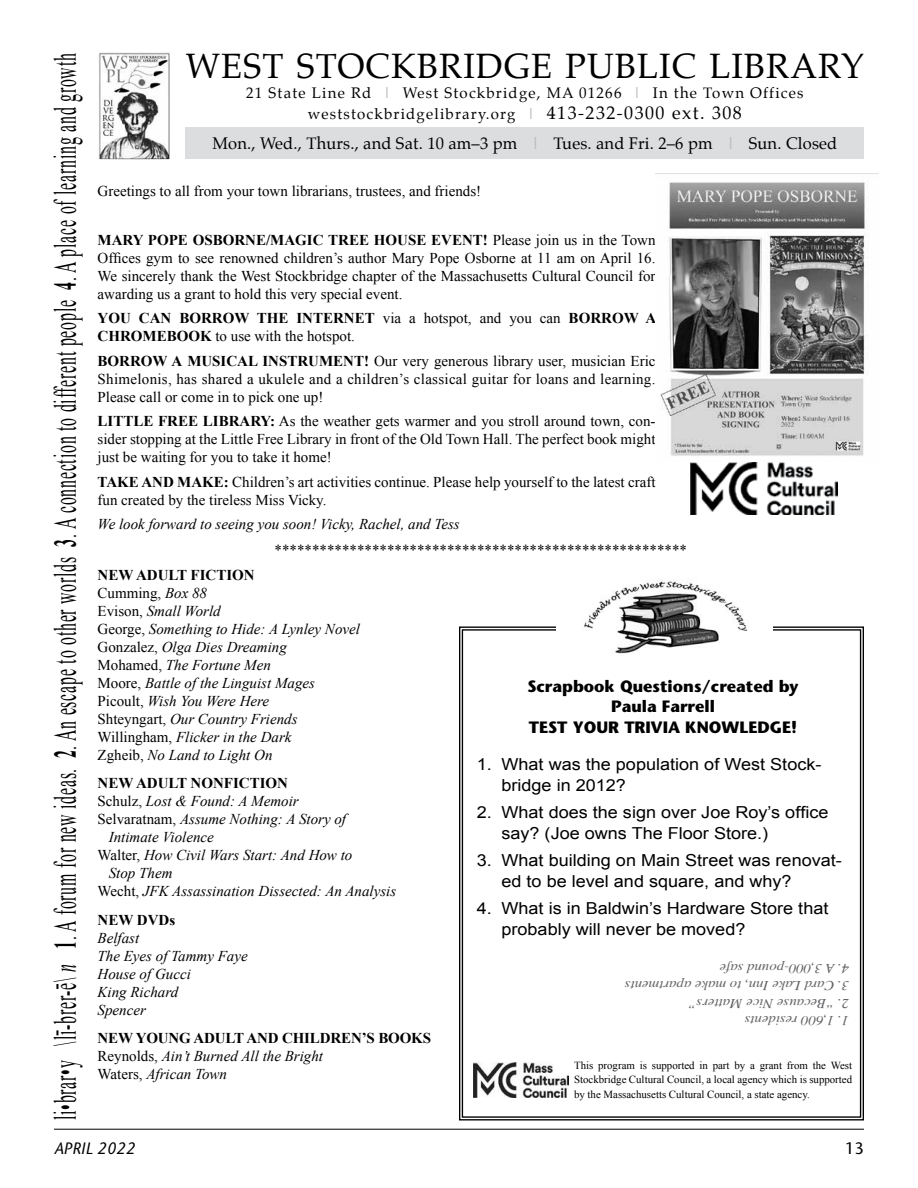
<style>
.page{position:relative;width:918px;height:1188px;background:#fff}
.page>*{position:absolute;margin:0;border:0;box-sizing:border-box;transform-origin:0 0}
.t1{font:34.5px "Palatino";letter-spacing:.03em;color:#000}
.t2{font:31.5px "Times New Roman";letter-spacing:.05em;color:#000;scale:.5 1}
.t3{font:16.5px/21px "Arial";color:#000;scale:1.09 1}
.t4{font:700 16.5px/20.5px "Stone Sans";color:#000;text-align:center}
.t5{font:16.5px "Palatino";letter-spacing:.01em;color:#000}
.t6{font:italic 16.5px "Stone Sans";color:#000}
.t7{font:16.5px "Stone Sans";color:#000}
.t8{font:15px/18px "Times New Roman";color:#000;text-align:justify}
.t9{font:italic 15px/18px "Times New Roman";color:#000}
.t10{font:15px/21px "Palatino";letter-spacing:.08em;color:#000;text-align:center}
.t11{font:700 15px "Times New Roman";color:#000}
.t12{font:italic 13.5px "Times";color:#636466;scale:1.09 1}
.t13{font:10.8px/14.5px "Times New Roman";color:#000;text-align:justify}
.s1{font-style:italic}
.s2{font-weight:700}
.s3{font-weight:700;color:#bcbec0}
.s4{font-size:18px}
.s5{font-weight:700;font-style:normal}
.s6{font-style:normal}
</style>
<div class="page">
<hr style="left:54px;top:1129px;width:810px;height:1px;background:#000">
<div style="left:186px;top:128px;width:678px;height:31px;background:#dcddde"></div>
<img style="left:98px;top:52px;width:72px;height:108px">
<svg style="left:459px;top:626px;width:405px;height:495px"></svg>
<img style="left:556px;top:581px;width:217px;height:79px">
<img style="left:473px;top:1063px;width:96px;height:34px">
<img style="left:660px;top:182px;width:207px;height:274px">
<img style="left:691px;top:462px;width:146px;height:53px">
<h2 class="t2" style="left:44px;top:1120px;width:2135px;rotate:-90deg">li•brar•y \lī-brer-ē\ <span class="s1">n</span> <span class="s2">1</span>. A forum for new ideas. <span class="s2">2</span>. An escape to other worlds <span class="s2">3</span>. A connection to different people <span class="s2">4</span>. A place of learning and growth</h2>
<h1 class="t1" style="left:186px;top:38px;width:680px">WEST STOCKBRIDGE PUBLIC LIBRARY</h1>
<p class="t10" style="left:246px;top:82px;width:559px">21 State Line Rd <span class="s3">|</span> West Stockbridge, MA 01266 <span class="s3">|</span> In the Town Offices weststockbridgelibrary.org <span class="s3">|</span> <span class="s4">413-232-0300 ext. 308</span></p>
<p class="t5" style="left:212px;top:129px;width:626px">Mon., Wed., Thurs., and Sat. 10 am–3 pm <span class="s3">|</span> Tues. and Fri. 2–6 pm <span class="s3">|</span> Sun. Closed</p>
<p class="t8" style="left:98px;top:182px;width:385px">Greetings to all from your town librarians, trustees, and friends!</p>
<p class="t8" style="left:98px;top:231px;width:559px"><span class="s2">MARY POPE OSBORNE/MAGIC TREE HOUSE EVENT!</span> Please join us in the Town Offices gym to see renowned children’s author Mary Pope Osborne at 11 am on April 16.<br>We sincerely thank the West Stockbridge chapter of the Massachusetts Cultural Council for awarding us a grant to hold this very special event.</p>
<p class="t8" style="left:98px;top:309px;width:560px"><span class="s2">YOU CAN BORROW THE INTERNET</span> via a hotspot, and you can <span class="s2">BORROW A<br>CHROMEBOOK</span> to use with the hotspot.</p>
<p class="t8" style="left:98px;top:351px;width:560px"><span class="s2">BORROW A MUSICAL INSTRUMENT!</span> Our very generous library user, musician Eric Shimelonis, has shared a ukulele and a children’s classical guitar for loans and learning.<br>Please call or come in to pick one up!</p>
<p class="t8" style="left:98px;top:412px;width:560px"><span class="s2">LITTLE FREE LIBRARY:</span> As the weather gets warmer and you stroll around town, con&shy;sider stopping at the Little Free Library in front of the Old Town Hall. The perfect book might just be waiting for you to take it home!</p>
<p class="t8" style="left:98px;top:472px;width:559px"><span class="s2">TAKE AND MAKE:</span> Children’s art activities continue. Please help yourself to the latest craft fun created by the tireless Miss Vicky.</p>
<p class="t9" style="left:98px;top:515px;width:364px">We look forward to seeing you soon! Vicky, Rachel, and Tess</p>
<p class="t8" style="left:275px;top:541px;width:414px">*******************************************************</p>
<p class="t9" style="left:98px;top:565px;width:264px"><span class="s5">NEW ADULT FICTION<br></span><span class="s6">Cumming,</span> Box 88<br><span class="s6">Evison,</span> Small World<br><span class="s6">George,</span> Something to Hide: A Lynley Novel<br><span class="s6">Gonzalez,</span> Olga Dies Dreaming<br><span class="s6">Mohamed,</span> The Fortune Men<br><span class="s6">Moore,</span> Battle of the Linguist Mages<br><span class="s6">Picoult,</span> Wish You Were Here<br><span class="s6">Shteyngart,</span> Our Country Friends<br><span class="s6">Willingham,</span> Flicker in the Dark<br><span class="s6">Zgheib,</span> No Land to Light On</p>
<p class="t11" style="left:98px;top:773px;width:192px">NEW ADULT NONFICTION</p>
<p class="t9" style="left:98px;top:792px;width:203px"><span class="s6">Schulz,</span> Lost &amp; Found: A Memoir</p>
<p class="t9" style="left:98px;top:810px;width:250px"><span class="s6">Selvaratnam,</span> Assume Nothing: A Story of</p>
<p class="t9" style="left:109px;top:828px;width:107px">Intimate Violence</p>
<p class="t9" style="left:98px;top:846px;width:256px"><span class="s6">Walter,</span> How Civil Wars Start: And How to</p>
<p class="t9" style="left:109px;top:864px;width:65px">Stop Them</p>
<p class="t9" style="left:98px;top:882px;width:300px"><span class="s6">Wecht,</span> JFK Assassination Dissected: An Analysis</p>
<p class="t11" style="left:98px;top:909px;width:79px">NEW DVDs</p>
<p class="t9" style="left:98px;top:928px;width:152px">Belfast<br>The Eyes of Tammy Faye<br>House of Gucci<br>King Richard<br>Spencer</p>
<p class="t9" style="left:98px;top:1029px;width:335px"><span class="s5">NEW YOUNG ADULT AND CHILDREN’S BOOKS<br></span><span class="s6">Reynolds,</span> Ain’t Burned All the Bright<br><span class="s6">Waters,</span> African Town</p>
<p class="t4" style="left:527px;top:676px;width:273px">Scrapbook Questions/created by<br>Paula Farrell<br>TEST YOUR TRIVIA KNOWLEDGE!</p>
<p class="t3" style="left:501px;top:754px;width:295px;text-indent:-25px">1. What was the population of West Stock&shy;bridge in 2012?</p>
<p class="t3" style="left:501px;top:802px;width:302px;text-indent:-25px">2. What does the sign over Joe Roy’s office say? (Joe owns The Floor Store.)</p>
<p class="t3" style="left:501px;top:849px;width:314px;text-indent:-25px">3. What building on Main Street was renovat&shy;ed to be level and square, and why?</p>
<p class="t3" style="left:501px;top:897px;width:301px;text-indent:-25px">4. What is in Baldwin’s Hardware Store that probably will never be moved?</p>
<p class="t12" style="left:849px;top:980px;width:120px;rotate:-180deg">4. A 3,000-pound safe</p>
<p class="t12" style="left:849px;top:998px;width:207px;rotate:-180deg">3. Card Lake Inn, to make apartments</p>
<p class="t12" style="left:849px;top:1015px;width:149px;rotate:-180deg">2. “Because Nice Matters”</p>
<p class="t12" style="left:849px;top:1032px;width:97px;rotate:-180deg">1. 1,600 residents</p>
<p class="t13" style="left:574px;top:1058px;width:280px">This program is supported in part by a grant from the West Stockbridge Cultural Council, a local agency which is supported by the Massachusetts Cultural Council, a state agency.</p>
<p class="t6" style="left:54px;top:1138px;width:83px">APRIL 2022</p>
<p class="t7" style="left:845px;top:1138px;width:20px">13</p>
</div>
